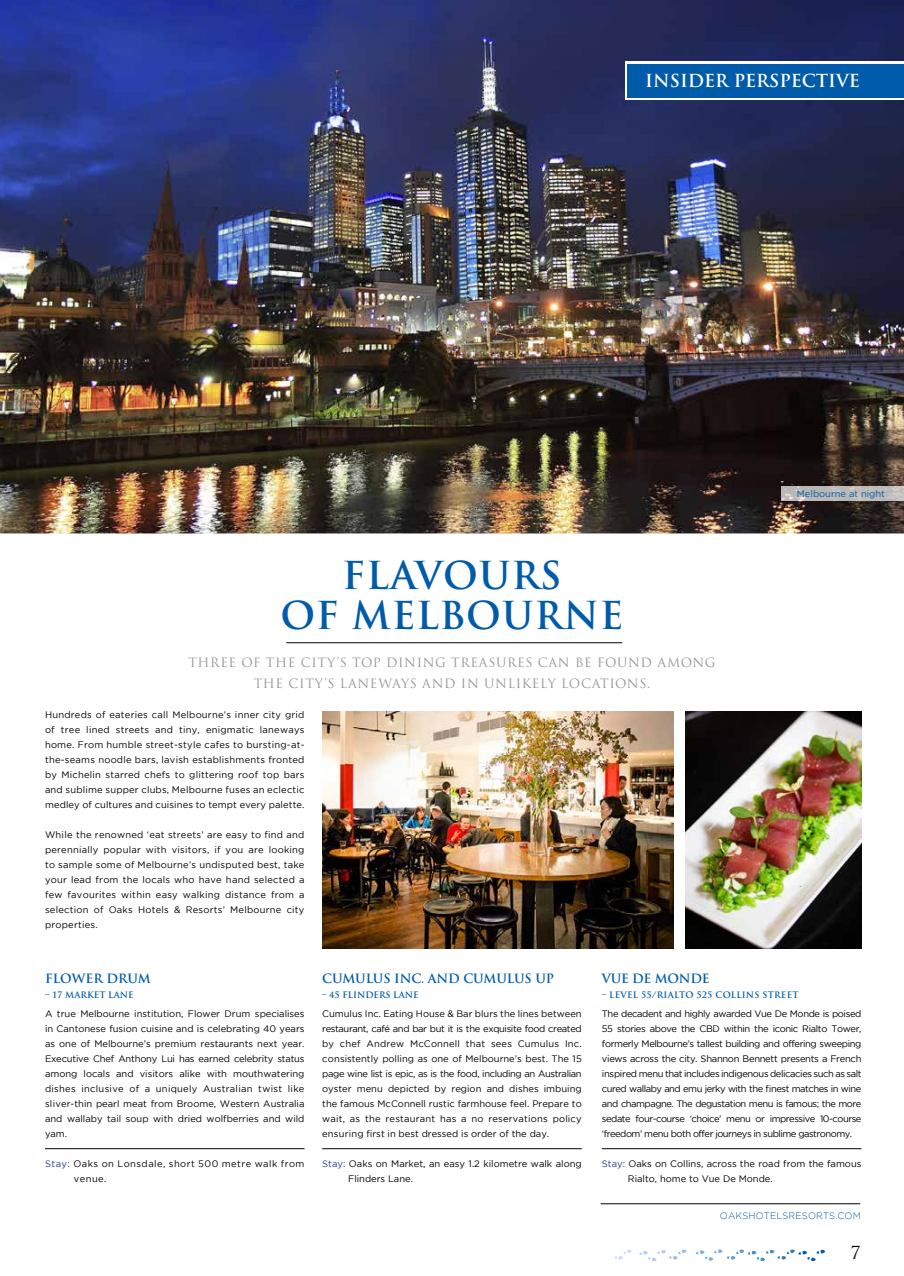
<style>
.page{position:relative;width:904px;height:1276px;background:#fff}
.page>*{position:absolute;margin:0;border:0;box-sizing:border-box;transform-origin:0 0}
.t1{font:700 37.5px/40px "Trajan Pro";letter-spacing:.02em;color:#005baa;text-align:center}
.t2{font:700 17.5px "Trajan Pro";color:#fff}
.t3{font:17.5px "Trajan Pro";color:#000}
.t4{font:12.5px/21.2px "Trajan Pro";letter-spacing:.05em;color:#939598;text-align:center}
.t5{font:700 12.5px "Trajan Pro";letter-spacing:-.01em;color:#005baa}
.t6{font:9.38px/15px "Gotham";color:#000;text-align:justify}
.t7{font:9.38px/15px "Gotham";letter-spacing:.05em;color:#000}
.t8{font:300 9.38px "Gotham";letter-spacing:.015em;color:#005baa}
.t9{font:9.38px "Gotham";color:#005baa}
.t10{font:700 8.75px "Trajan Pro";letter-spacing:.02em;color:#005baa}
.t11{font:700 8.75px "Trajan Pro";color:#005baa}
.s1{color:#25408f}
</style>
<div class="page">
<svg style="left:614px;top:1249px;width:17px;height:10px"></svg>
<svg style="left:639px;top:1249px;width:47px;height:12px"></svg>
<svg style="left:696px;top:1249px;width:129px;height:12px"></svg>
<img style="left:1px;top:0;width:903px;height:533px">
<hr style="left:600px;top:1203px;width:260px;height:1px;background:#000">
<div style="left:625px;top:62px;width:279px;height:38px;background:#fff"></div>
<div style="left:628px;top:64px;width:276px;height:34px;background:#005baa"></div>
<svg style="left:781px;top:486px;width:123px;height:15px;background:#bfbbba"></svg>
<hr style="left:286px;top:642px;width:336px;height:1px;background:#000">
<img style="left:322px;top:711px;width:351px;height:237px">
<img style="left:686px;top:711px;width:175px;height:237px">
<img style="left:0;top:0;width:1px;height:602px">
<hr style="left:45px;top:1148px;width:259px;height:1px;background:#000">
<hr style="left:322px;top:1148px;width:259px;height:1px;background:#000">
<hr style="left:602px;top:1148px;width:259px;height:1px;background:#000">
<h2 class="t2" style="left:645px;top:70px;width:216px">INSIDER PERSPECTIVE</h2>
<h1 class="t1" style="left:280px;top:555px;width:344px">FLAVOURS<br>OF MELBOURNE</h1>
<h3 class="t4" style="left:188px;top:652px;width:528px">THREE OF THE CITY’S TOP DINING TREASURES CAN BE FOUND AMONG<br>THE CITY’S LANEWAYS AND IN UNLIKELY LOCATIONS.</h3>
<p class="t6" style="left:45px;top:707px;width:261px">Hundreds of eateries call Melbourne’s inner city grid of tree lined streets and tiny, enigmatic laneways home. From humble street-style cafes to bursting-at&shy;the-seams noodle bars, lavish establishments fronted by Michelin starred chefs to glittering roof top bars and sublime supper clubs, Melbourne fuses an eclectic medley of cultures and cuisines to tempt every palette.</p>
<p class="t6" style="left:45px;top:827px;width:261px">While the renowned ‘eat streets’ are easy to find and perennially popular with visitors, if you are looking to sample some of Melbourne’s undisputed best, take your lead from the locals who have hand selected a few favourites within easy walking distance from a selection of Oaks Hotels &amp; Resorts’ Melbourne city properties.</p>
<p class="t9" style="left:796px;top:489px;width:90px">Melbourne at night</p>
<h3 class="t5" style="left:45px;top:971px;width:107px">FLOWER DRUM</h3>
<p class="t11" style="left:45px;top:989px;width:90px">– 17 MARKET LANE</p>
<p class="t6" style="left:45px;top:1006px;width:261px">A true Melbourne institution, Flower Drum specialises in Cantonese fusion cuisine and is celebrating 40 years as one of Melbourne’s premium restaurants next year.<br>Executive Chef Anthony Lui has earned celebrity status among locals and visitors alike with mouthwatering dishes inclusive of a uniquely Australian twist like sliver-thin pearl meat from Broome, Western Australia and wallaby tail soup with dried wolfberries and wild yam.</p>
<p class="t7" style="left:74px;top:1156px;width:232px;text-indent:-29px"><span class="s1">Stay:</span> Oaks on Lonsdale, short 500 metre walk from venue.</p>
<h3 class="t5" style="left:322px;top:971px;width:233px">CUMULUS INC. AND CUMULUS UP</h3>
<p class="t11" style="left:322px;top:989px;width:98px">– 45 FLINDERS LANE</p>
<p class="t6" style="left:322px;top:1006px;width:261px">Cumulus Inc. Eating House &amp; Bar blurs the lines between restaurant, café and bar but it is the exquisite food created by chef Andrew McConnell that sees Cumulus Inc. consistently polling as one of Melbourne’s best. The 15 page wine list is epic, as is the food, including an Australian oyster menu depicted by region and dishes imbuing the famous McConnell rustic farmhouse feel. Prepare to wait, as the restaurant has a no reservations policy ensuring first in best dressed is order of the day.</p>
<p class="t6" style="left:348px;top:1156px;width:235px;text-indent:-26px"><span class="s1">Stay:</span> Oaks on Market, an easy 1.2 kilometre walk along<br>Flinders Lane.</p>
<h3 class="t5" style="left:602px;top:971px;width:109px">VUE DE MONDE</h3>
<p class="t10" style="left:602px;top:989px;width:198px">– LEVEL 55/RIALTO 525 COLLINS STREET</p>
<p class="t6" style="left:602px;top:1006px;width:261px">The decadent and highly awarded Vue De Monde is poised 55 stories above the CBD within the iconic Rialto Tower, formerly Melbourne’s tallest building and offering sweeping views across the city. Shannon Bennett presents a French inspired menu that includes indigenous delicacies such as salt cured wallaby and emu jerky with the finest matches in wine and champagne. The degustation menu is famous; the more sedate four-course ‘choice’ menu or impressive 10-course ‘freedom’ menu both offer journeys in sublime gastronomy.</p>
<p class="t6" style="left:628px;top:1156px;width:235px;text-indent:-26px"><span class="s1">Stay:</span> Oaks on Collins, across the road from the famous<br>Rialto, home to Vue De Monde.</p>
<p class="t8" style="left:720px;top:1210px;width:142px">OAKSHOTELSRESORTS.COM</p>
<h2 class="t3" style="left:850px;top:1241px;width:11px">7</h2>
</div>
